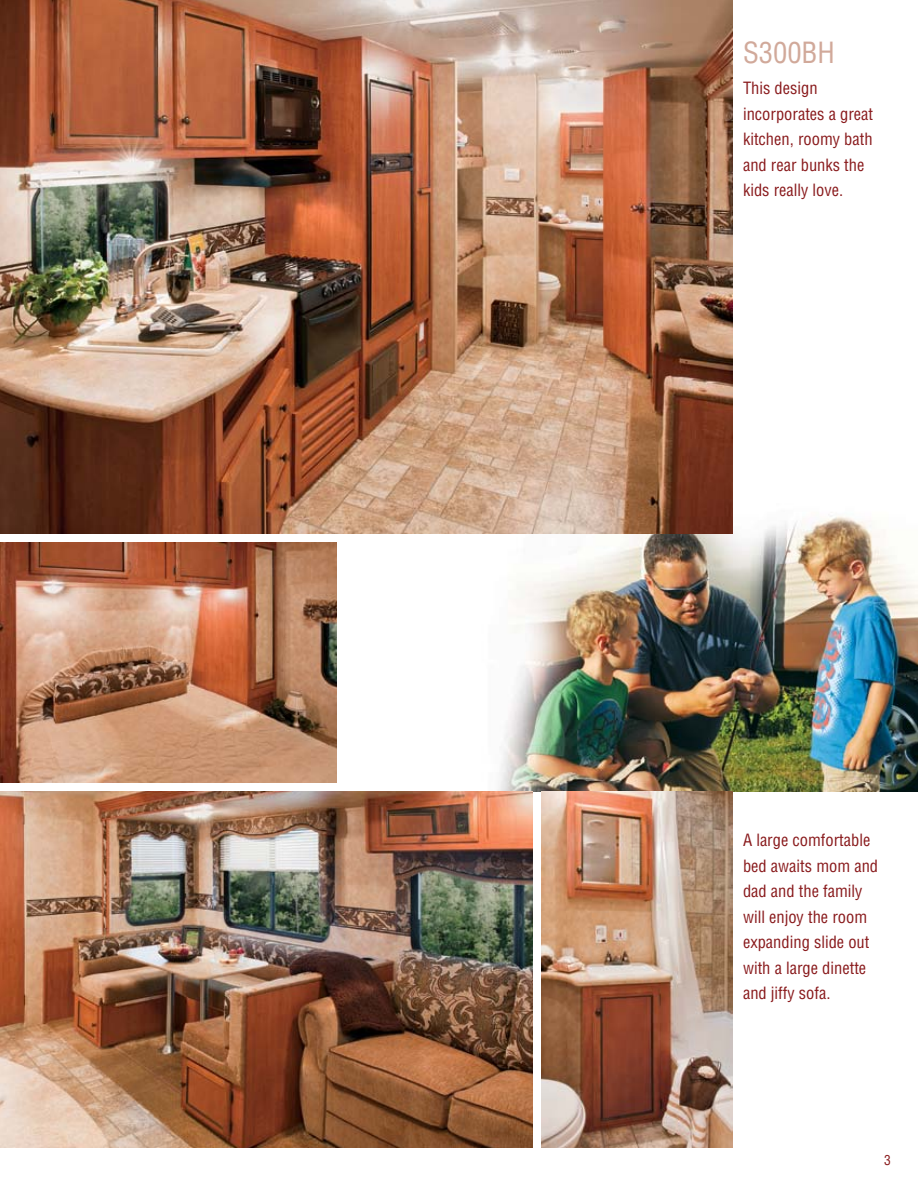
<style>
.page{position:relative;width:918px;height:1188px;background:#fff}
.page>*{position:absolute;margin:0;border:0;box-sizing:border-box;transform-origin:0 0}
.t1{font:condensed 28.5px "Helvetica";color:#d1a99a}
.t2{font:condensed 16.5px/25.5px "Helvetica";color:#891a1c}
.t3{font:condensed 13.5px "Helvetica";color:#891a1c}
</style>
<div class="page">
<img style="left:457px;top:478px;width:461px;height:314px">
<img style="left:0;top:0;width:732px;height:534px">
<img style="left:0;top:792px;width:532px;height:356px">
<img style="left:542px;top:792px;width:190px;height:356px">
<img style="left:0;top:542px;width:337px;height:240px">
<h1 class="t1" style="left:743px;top:35px;width:93px">S300BH</h1>
<p class="t2" style="left:743px;top:75px;width:132px">This design incorporates a great kitchen, roomy bath and rear bunks the kids really love.</p>
<p class="t2" style="left:743px;top:828px;width:137px">A large comfortable bed awaits mom and dad and the family will enjoy the room expanding slide out with a large dinette and jiffy sofa.</p>
<p class="t3" style="left:884px;top:1152px;width:8px">3</p>
</div>
